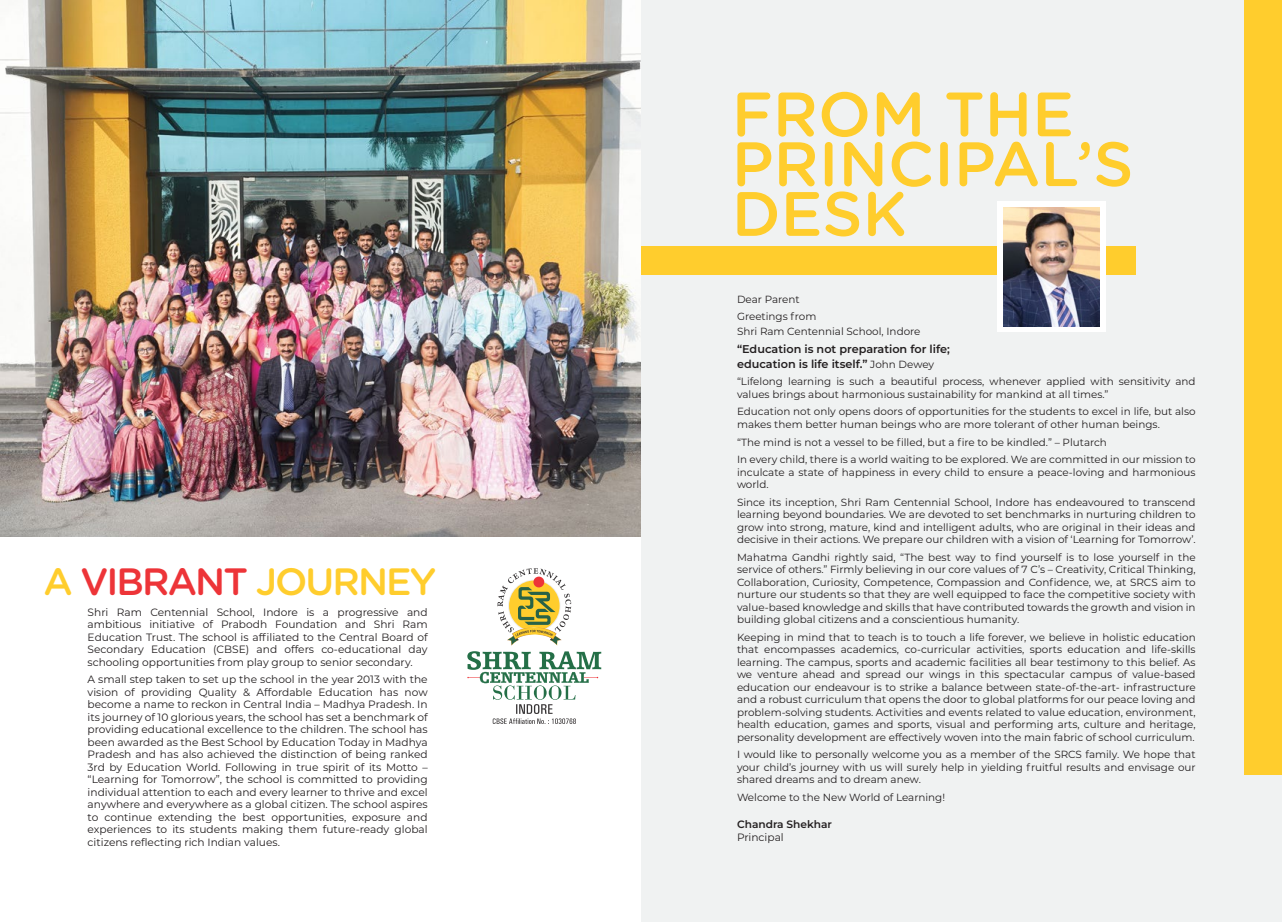
<style>
.page{position:relative;width:1282px;height:922px;background:#fff}
.page>*{position:absolute;margin:0;border:0;box-sizing:border-box;transform-origin:0 0}
.t1{font:500 62.5px/49.8px "Gotham Rounded";color:#ffcd2d}
.t2{font:500 38px "Gotham Rounded";letter-spacing:-.05em;color:#ffcd2d}
.t3{font:600 11.25px/15px "Montserrat";color:#231f20}
.t4{font:10.62px/12.5px "Montserrat";color:#231f20;text-align:justify}
.t5{font:600 10.62px "Montserrat";color:#231f20}
.t6{font:10.38px/12.5px "Montserrat";color:#231f20}
.s1{color:#ed3438}
.s2{font-weight:400;font-size:10.38px}
</style>
<div class="page">
<img style="left:0;top:0;width:641px;height:537px">
<div style="left:641px;top:0;width:641px;height:921px;background:#f0f2f2"></div>
<div style="left:641px;top:246px;width:494px;height:28px;background:#ffcd2d"></div>
<div style="left:1244px;top:0;width:38px;height:774px;background:#ffcd2d"></div>
<div style="left:997px;top:202px;width:109px;height:130px;background:#fff"></div>
<img style="left:1003px;top:208px;width:96px;height:118px">
<svg style="left:497px;top:568px;width:74px;height:77px"></svg>
<svg style="left:467px;top:651px;width:134px;height:73px"></svg>
<h2 class="t2" style="left:43px;top:554px;width:394px">A <span class="s1">VIBRANT</span> JOURNEY</h2>
<p class="t4" style="left:88px;top:605px;width:341px">Shri Ram Centennial School, Indore is a progressive and ambitious initiative of Prabodh Foundation and Shri Ram Education Trust. The school is affiliated to the Central Board of Secondary Education (CBSE) and offers co-educational day schooling opportunities from play group to senior secondary.</p>
<p class="t4" style="left:88px;top:673px;width:341px">A small step taken to set up the school in the year 2013 with the vision of providing Quality &amp; Affordable Education has now become a name to reckon in Central India – Madhya Pradesh. In its journey of 10 glorious years, the school has set a benchmark of providing educational excellence to the children. The school has been awarded as the Best School by Education Today in Madhya Pradesh and has also achieved the distinction of being ranked 3rd by Education World. Following in true spirit of its Motto – “Learning for Tomorrow”, the school is committed to providing individual attention to each and every learner to thrive and excel anywhere and everywhere as a global citizen. The school aspires to continue extending the best opportunities, exposure and experiences to its students making them future-ready global citizens reflecting rich Indian values.</p>
<h1 class="t1" style="left:732px;top:87px;width:403px">FROM THE<br>PRINCIPAL’S<br>DESK</h1>
<p class="t6" style="left:737px;top:290px;width:81px;line-height:17.5px">Dear Parent<br>Greetings from</p>
<p class="t6" style="left:737px;top:325px;width:185px">Shri Ram Centennial School, Indore</p>
<p class="t3" style="left:737px;top:341px;width:214px">“Education is not preparation for life; education is life itself.” <span class="s2">John Dewey</span></p>
<p class="t6" style="left:737px;top:375px;width:460px">“Lifelong learning is such a beautiful process, whenever applied with sensitivity and values brings about harmonious sustainability for mankind at all times.”</p>
<p class="t6" style="left:737px;top:405px;width:460px">Education not only opens doors of opportunities for the students to excel in life, but also makes them better human beings who are more tolerant of other human beings.</p>
<p class="t6" style="left:737px;top:432px;width:460px;line-height:17.5px">“The mind is not a vessel to be filled, but a fire to be kindled.” – Plutarch<br>In every child, there is a world waiting to be explored. We are committed in our mission to</p>
<p class="t6" style="left:737px;top:465px;width:460px">inculcate a state of happiness in every child to ensure a peace-loving and harmonious world.</p>
<p class="t6" style="left:737px;top:495px;width:460px;text-align:justify">Since its inception, Shri Ram Centennial School, Indore has endeavoured to transcend learning beyond boundaries. We are devoted to set benchmarks in nurturing children to grow into strong, mature, kind and intelligent adults, who are original in their ideas and decisive in their actions. We prepare our children with a vision of ‘Learning for Tomorrow’.</p>
<p class="t6" style="left:737px;top:550px;width:460px;text-align:justify">Mahatma Gandhi rightly said, “The best way to find yourself is to lose yourself in the service of others.” Firmly believing in our core values of 7 C’s – Creativity, Critical Thinking, Collaboration, Curiosity, Competence, Compassion and Confidence, we, at SRCS aim to nurture our students so that they are well equipped to face the competitive society with value-based knowledge and skills that have contributed towards the growth and vision in building global citizens and a conscientious humanity.</p>
<p class="t6" style="left:737px;top:630px;width:460px;text-align:justify">Keeping in mind that to teach is to touch a life forever, we believe in holistic education that encompasses academics, co-curricular activities, sports education and life-skills learning. The campus, sports and academic facilities all bear testimony to this belief. As we venture ahead and spread our wings in this spectacular campus of value-based education our endeavour is to strike a balance between state-of-the-art- infrastructure and a robust curriculum that opens the door to global platforms for our peace loving and problem-solving students. Activities and events related to value education, environment, health education, games and sports, visual and performing arts, culture and heritage, personality development are effectively woven into the main fabric of school curriculum.</p>
<p class="t6" style="left:737px;top:748px;width:460px;text-align:justify">I would like to personally welcome you as a member of the SRCS family. We hope that your child’s journey with us will surely help in yielding fruitful results and envisage our shared dreams and to dream anew.</p>
<p class="t6" style="left:737px;top:790px;width:210px">Welcome to the New World of Learning!</p>
<p class="t5" style="left:737px;top:817px;width:96px">Chandra Shekhar</p>
<p class="t4" style="left:737px;top:830px;width:48px">Principal</p>
</div>
